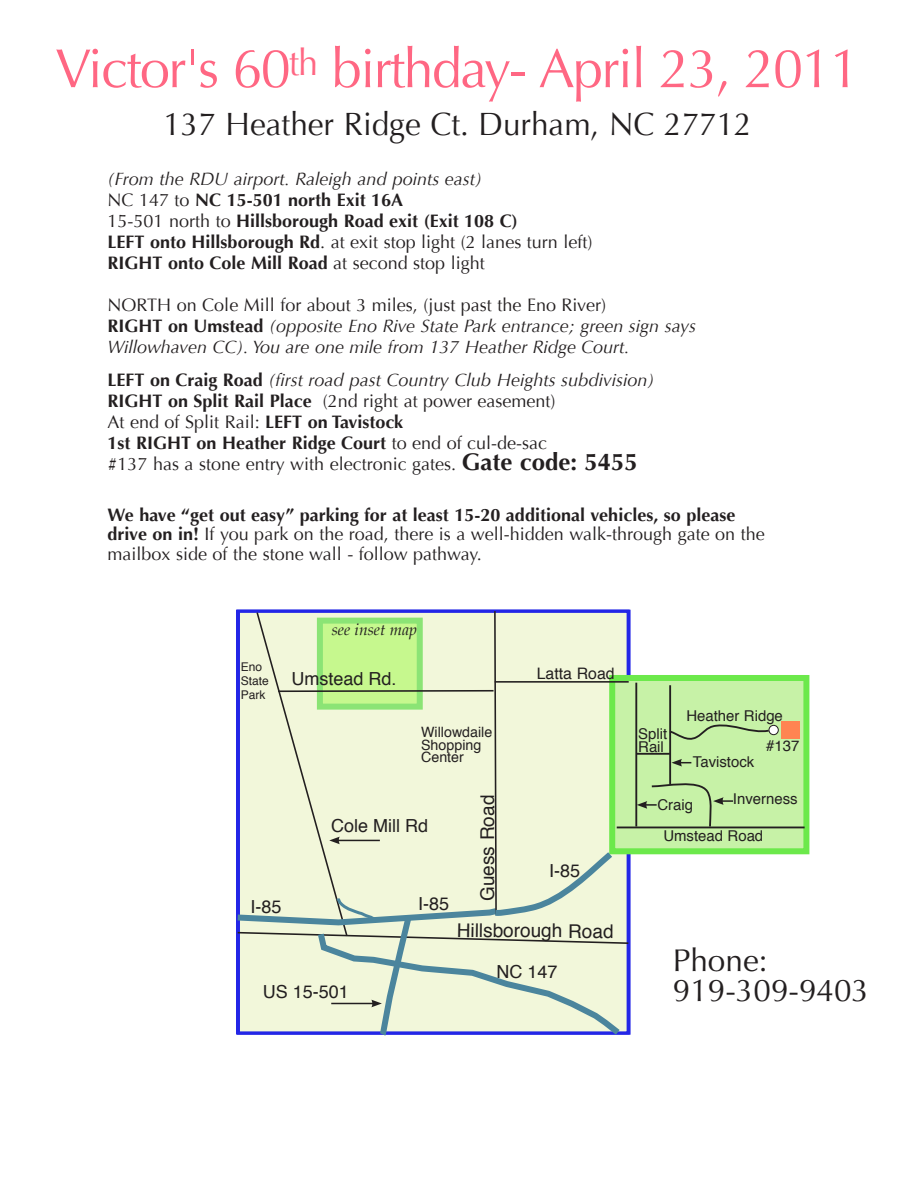
<style>
.page{position:relative;width:918px;height:1188px;background:#fff}
.page>*{position:absolute;margin:0;border:0;box-sizing:border-box;transform-origin:0 0}
.t1{font:55.05px "Optima";letter-spacing:-.03em;color:#ff6783}
.t2{font:32.1px "Optima";color:#231f20}
.t3{font:31.5px "Optima";color:#231f20}
.t4{font:19.05px "Helvetica";letter-spacing:-.005em;color:#231f20}
.t5{font:18px/19.5px "Optima";color:#231f20}
.t6{font:italic 18px/21px "Optima";color:#231f20}
.t7{font:700 18px "Optima";color:#231f20}
.t8{font:18px "Helvetica";color:#231f20}
.t9{font:italic 15.9px "Palatino";color:#231f20}
.t10{font:15.9px "Helvetica";color:#231f20}
.t11{font:14.85px "Helvetica";color:#231f20}
.t12{font:14.25px/12.5px "Helvetica";color:#231f20}
.t13{font:12px "Helvetica";color:#231f20}
.s1{font-style:normal}
.s2{font-weight:700;font-style:normal}
.s3{font-weight:400}
.s4{font-weight:700}
.s5{font-weight:700;font-size:24px}
</style>
<div class="page">
<div style="left:609px;top:675px;width:200px;height:179px;background:#c7f2a7;border:6px solid #6ce94b"></div>
<hr style="left:617px;top:827px;width:188px;height:1px;background:#231f20">
<hr style="left:635px;top:683px;width:2px;height:144px;background:#231f20">
<hr style="left:636px;top:753px;width:34px;height:2px;background:#231f20">
<hr style="left:669px;top:685px;width:2px;height:100px;background:#231f20">
<svg style="left:669px;top:721px;width:102px;height:21px"></svg>
<div style="left:769px;top:725px;width:9px;height:10px;background:#fff;border-radius:50%"></div>
<div style="left:769px;top:725px;width:10px;height:10px;border:1px solid #231f20;border-radius:50%"></div>
<div style="left:782px;top:721px;width:18px;height:18px;background:#ff8452"></div>
<svg style="left:671px;top:759px;width:20px;height:8px"></svg>
<svg style="left:637px;top:776px;width:96px;height:51px"></svg>
<svg style="left:236px;top:610px;width:394px;height:426px;background:#dfeacf"></svg>
<p class="t1" style="left:55px;top:37px;width:806px">Victor's 60<sup>th</sup> birthday- April 23, 2011</p>
<p class="t2" style="left:163px;top:106px;width:590px">137 Heather Ridge Ct. Durham, NC 27712</p>
<p class="t6" style="left:108px;top:168px;width:376px">(From the RDU airport. Raleigh and points east)<br><span class="s1">NC 147 to</span> <span class="s2">NC 15-501 north Exit 16A</span></p>
<p class="t7" style="left:108px;top:210px;width:412px"><span class="s3">15-501 north to</span> Hillsborough Road exit (Exit 108 C)</p>
<p class="t5" style="left:108px;top:232px;width:486px"><span class="s4">LEFT onto Hillsborough Rd</span>. at exit stop light (2 lanes turn left)</p>
<p class="t7" style="left:108px;top:252px;width:379px">RIGHT onto Cole Mill Road <span class="s3">at second stop light</span></p>
<p class="t5" style="left:108px;top:295px;width:500px">NORTH on Cole Mill for about 3 miles, (just past the Eno River)</p>
<p class="t6" style="left:108px;top:315px;width:590px"><span class="s2">RIGHT on Umstead</span> (opposite Eno Rive State Park entrance; green sign says<br>Willowhaven CC). You are one mile from 137 Heather Ridge Court.</p>
<p class="t6" style="left:108px;top:369px;width:548px"><span class="s2">LEFT on Craig Road</span> (first road past Country Club Heights subdivision)</p>
<p class="t5" style="left:108px;top:391px;width:449px"><span class="s4">RIGHT on Split Rail Place</span> (2nd right at power easement)</p>
<p class="t5" style="left:108px;top:412px;width:297px">At end of Split Rail: <span class="s4">LEFT on Tavistock</span></p>
<p class="t7" style="left:108px;top:432px;width:441px">1st RIGHT on Heather Ridge Court <span class="s3">to end of cul-de-sac</span></p>
<p class="t5" style="left:108px;top:454px;width:532px">#137 has a stone entry with electronic gates. <span class="s5">Gate code: 5455</span></p>
<p class="t5" style="left:108px;top:505px;width:659px"><span class="s4">We have “get out easy” parking for at least 15-20 additional vehicles, so please drive on in!</span> If you park on the road, there is a well-hidden walk-through gate on the mailbox side of the stone wall - follow pathway.</p>
<p class="t13" style="left:241px;top:657px;width:23px">Eno</p>
<p class="t13" style="left:241px;top:672px;width:30px">State</p>
<p class="t13" style="left:241px;top:686px;width:26px">Park</p>
<p class="t9" style="left:332px;top:617px;width:87px">see inset map</p>
<p class="t8" style="left:292px;top:664px;width:107px">Umstead Rd.</p>
<p class="t12" style="left:421px;top:726px;width:73px">Willowdaile<br>Shopping<br>Center</p>
<p class="t10" style="left:537px;top:661px;width:79px">Latta Road</p>
<p class="t8" style="left:250px;top:893px;width:33px">I-85</p>
<p class="t8" style="left:331px;top:812px;width:99px">Cole Mill Rd</p>
<p class="t8" style="left:418px;top:890px;width:33px">I-85</p>
<p class="t4" style="left:473px;top:901px;width:108px;rotate:-90deg">Guess Road</p>
<p class="t4" style="left:457px;top:915px;width:48px;rotate:1deg">Hillsb</p>
<p class="t4" style="left:503px;top:916px;width:112px">orough Road</p>
<p class="t8" style="left:549px;top:857px;width:33px">I-85</p>
<p class="t8" style="left:496px;top:957px;width:63px">NC 147</p>
<p class="t8" style="left:263px;top:977px;width:88px">US 15-501</p>
<p class="t11" style="left:638px;top:722px;width:31px">Split</p>
<p class="t11" style="left:638px;top:735px;width:27px">Rail</p>
<p class="t11" style="left:686px;top:704px;width:98px">Heather Ridge</p>
<p class="t11" style="left:693px;top:750px;width:63px">Tavistock</p>
<p class="t11" style="left:766px;top:734px;width:35px">#137</p>
<p class="t11" style="left:657px;top:793px;width:37px">Craig</p>
<p class="t11" style="left:733px;top:787px;width:66px">Inverness</p>
<p class="t11" style="left:663px;top:825px;width:101px">Umstead Road</p>
<p class="t3" style="left:673px;top:942px;width:96px">Phone:</p>
<p class="t3" style="left:673px;top:972px;width:198px">919-309-9403</p>
</div>
